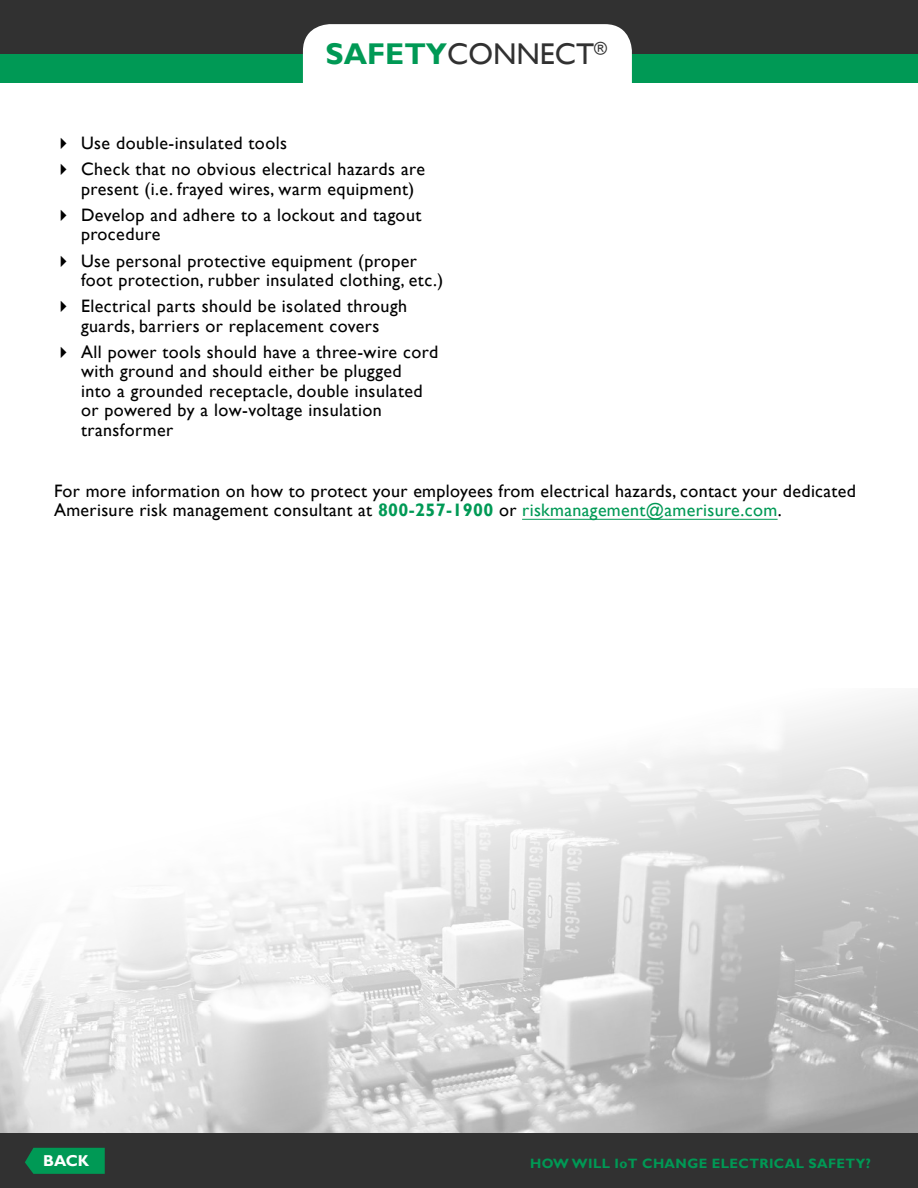
<style>
.page{position:relative;width:918px;height:1188px;background:#fff}
.page>*{position:absolute;margin:0;border:0;box-sizing:border-box;transform-origin:0 0}
.t1{font:30px "Gill Sans";color:#313131}
.t2{font:18px/26.2px "Gill Sans";letter-spacing:.025em;color:#000}
.t3{font:700 15.75px "Gill Sans";color:#fff}
.t4{font:700 13.5px "Gill Sans";letter-spacing:.03em;color:#095}
.s1{font-weight:700;color:#095}
.s2{color:#095}
</style>
<div class="page">
<img style="left:0;top:695px;width:918px;height:438px">
<div style="left:0;top:0;width:918px;height:54px;background:#313131"></div>
<div style="left:0;top:54px;width:918px;height:28px;background:#095"></div>
<div style="left:303px;top:24px;width:329px;height:59px;background:#fff"></div>
<div style="left:0;top:1133px;width:918px;height:55px;background:#313131"></div>
<svg style="left:25px;top:1148px;width:80px;height:26px;background:#029252"></svg>
<hr style="left:522px;top:519px;width:256px;height:1px;background:#095">
<h1 class="t1" style="left:326px;top:42px;width:283px"><span class="s1">SAFETY</span>CONNECT<sup>®</sup></h1>
<p class="t2" style="left:81px;top:131px;width:346px">Use double-insulated tools<br>Check that no obvious electrical hazards are</p>
<p class="t2" style="left:81px;top:177px;width:342px">present (i.e. frayed wires, warm equipment)<br>Develop and adhere to a lockout and tagout</p>
<p class="t2" style="left:81px;top:223px;width:337px">procedure<br>Use personal protective equipment (proper</p>
<p class="t2" style="left:81px;top:268px;width:364px">foot protection, rubber insulated clothing, etc.)<br>Electrical parts should be isolated through</p>
<p class="t2" style="left:81px;top:314px;width:359px">guards, barriers or replacement covers<br>All power tools should have a three-wire cord</p>
<p class="t2" style="left:81px;top:363px;width:343px;line-height:19.5px">with ground and should either be plugged into a grounded receptacle, double insulated or powered by a low-voltage insulation transformer</p>
<p class="t2" style="left:54px;top:483px;width:804px;line-height:19.5px">For more information on how to protect your employees from electrical hazards, contact your dedicated<br>Amerisure risk management consultant at <span class="s1">800-257-1900</span> or <span class="s2">riskmanagement@amerisure.com</span>.</p>
<p class="t3" style="left:43px;top:1155px;width:48px">BACK</p>
<p class="t4" style="left:530px;top:1158px;width:342px">HOW WILL IoT CHANGE ELECTRICAL SAFETY?</p>
</div>
